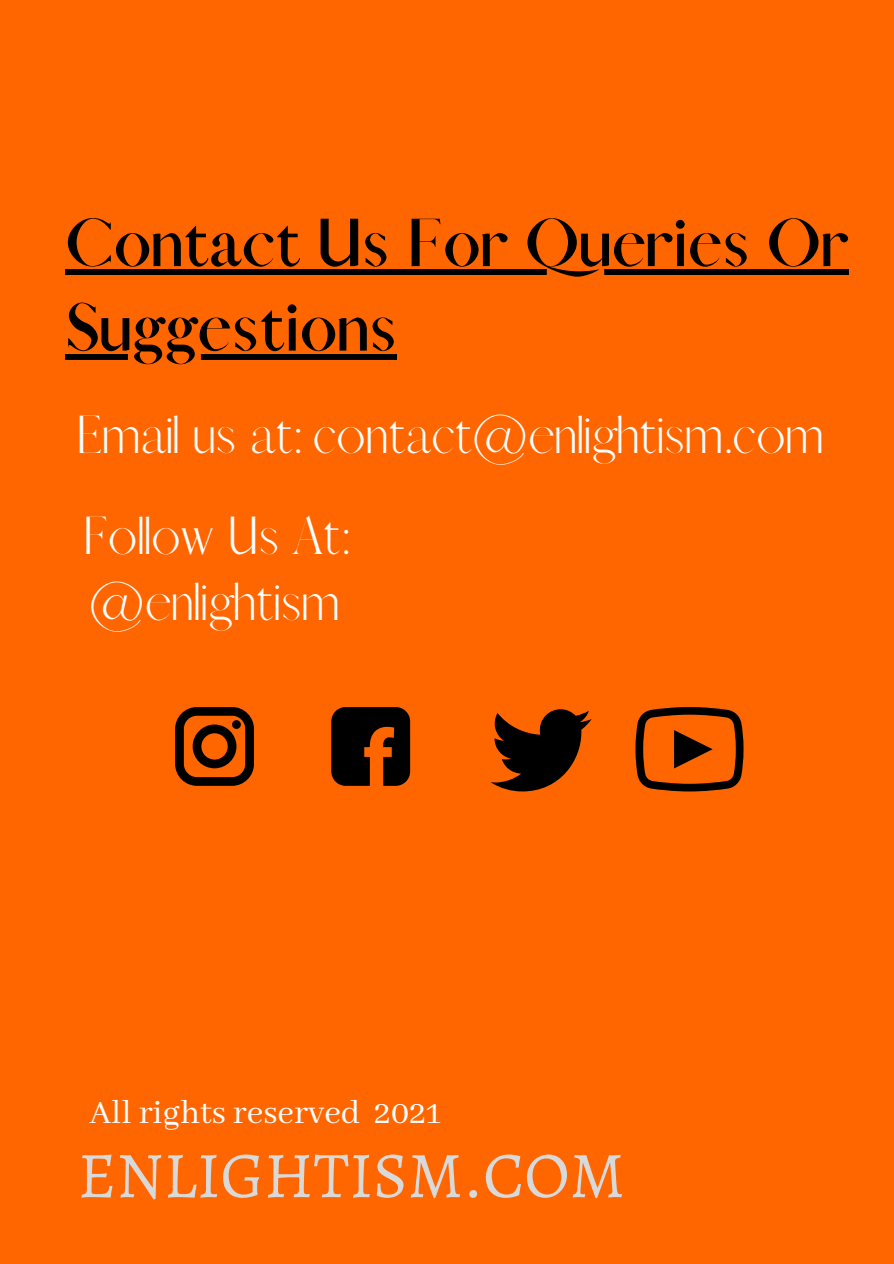
<style>
.page{position:relative;width:894px;height:1264px;background:#fff}
.page>*{position:absolute;margin:0;border:0;box-sizing:border-box;transform-origin:0 0}
.t1{font:65.55px "Alegreya";color:#d9d9d9}
.t2{font:700 61.05px/84.4px "Afrah";color:#000}
.t3{font:48.15px "Afrah";color:#fff}
.t4{font:36.3px "Abhaya Libre";color:#fff}
</style>
<div class="page">
<div style="left:0;top:0;width:893px;height:1263px;background:#f60"></div>
<svg style="left:175px;top:707px;width:79px;height:78px"></svg>
<svg style="left:331px;top:707px;width:79px;height:78px"></svg>
<svg style="left:490px;top:709px;width:101px;height:82px"></svg>
<svg style="left:635px;top:707px;width:108px;height:84px"></svg>
<div style="left:65px;top:269px;width:783px;height:6px;background:#000"></div>
<svg style="left:65px;top:354px;width:332px;height:5px;fill:#000"></svg>
<p class="t2" style="left:65px;top:202px;width:784px">Contact Us For Queries Or<br>Suggestions</p>
<p class="t3" style="left:75px;top:404px;width:749px">Email us at: contact@enlightism.com</p>
<p class="t3" style="left:82px;top:505px;width:266px">Follow Us At:</p>
<p class="t3" style="left:89px;top:571px;width:252px">@enlightism</p>
<p class="t4" style="left:89px;top:1092px;width:353px">All rights reserved 2021</p>
<p class="t1" style="left:78px;top:1130px;width:549px">ENLIGHTISM.COM</p>
</div>
